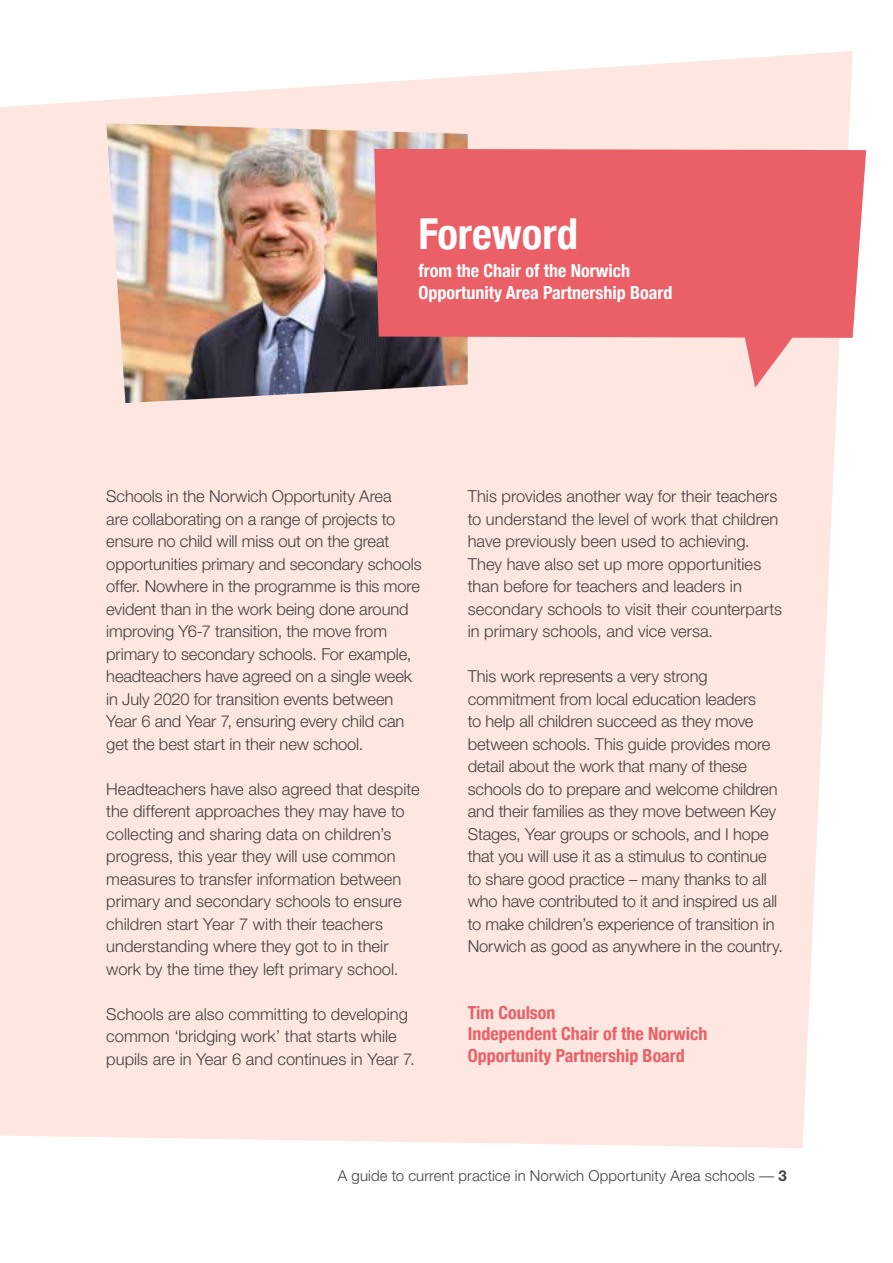
<style>
.page{position:relative;width:893px;height:1263px;background:#fff}
.page>*{position:absolute;margin:0;border:0;box-sizing:border-box;transform-origin:0 0}
.t1{font:700 condensed 42.6px "Helvetica Neue";color:#fff}
.t2{font:700 condensed 18px/21.6px "Helvetica Neue";color:#eb5f67}
.t3{font:700 condensed 18px/21.6px "Helvetica Neue";color:#fff}
.t4{font:300 16.5px/22.5px "Helvetica Neue";letter-spacing:-.005em;color:#414042}
.t5{font:300 15px "Helvetica Neue";letter-spacing:.005em;color:#414042}
.s1{font-weight:700}
</style>
<div class="page">
<div style="left:0;top:51px;width:853px;height:1097px;background:#fee7e0"></div>
<img style="left:106px;top:123px;width:362px;height:280px">
<div style="left:374px;top:149px;width:492px;height:189px;background:#eb5f67"></div>
<svg style="left:741px;top:320px;width:64px;height:68px;background:#f39e9f"></svg>
<div style="left:0;top:686px;width:7px;height:462px;background:#fee7e0"></div>
<h1 class="t1" style="left:419px;top:199px;width:161px">Foreword</h1>
<p class="t3" style="left:419px;top:259px;width:255px">from the Chair of the Norwich<br>Opportunity Area Partnership Board</p>
<p class="t4" style="left:106px;top:485px;width:317px">Schools in the Norwich Opportunity Area<br>are collaborating on a range of projects to ensure no child will miss out on the great opportunities primary and secondary schools offer. Nowhere in the programme is this more evident than in the work being done around improving Y6-7 transition, the move from primary to secondary schools. For example, headteachers have agreed on a single week in July 2020 for transition events between Year 6 and Year 7, ensuring every child can get the best start in their new school.</p>
<p class="t4" style="left:106px;top:777px;width:315px">Headteachers have also agreed that despite the different approaches they may have to collecting and sharing data on children’s progress, this year they will use common measures to transfer information between primary and secondary schools to ensure children start Year 7 with their teachers understanding where they got to in their work by the time they left primary school.</p>
<p class="t4" style="left:106px;top:1002px;width:310px">Schools are also committing to developing common ‘bridging work’ that starts while pupils are in Year 6 and continues in Year 7.</p>
<p class="t4" style="left:468px;top:485px;width:316px">This provides another way for their teachers to understand the level of work that children have previously been used to achieving.<br>They have also set up more opportunities than before for teachers and leaders in secondary schools to visit their counterparts in primary schools, and vice versa.</p>
<p class="t4" style="left:468px;top:665px;width:317px">This work represents a very strong commitment from local education leaders<br>to help all children succeed as they move between schools. This guide provides more detail about the work that many of these schools do to prepare and welcome children and their families as they move between Key Stages, Year groups or schools, and I hope that you will use it as a stimulus to continue to share good practice – many thanks to all who have contributed to it and inspired us all to make children’s experience of transition in Norwich as good as anywhere in the country.</p>
<p class="t2" style="left:468px;top:1000px;width:241px">Tim Coulson<br>Independent Chair of the Norwich<br>Opportunity Partnership Board</p>
<p class="t5" style="left:338px;top:1167px;width:450px">A guide to current practice in Norwich Opportunity Area schools — <span class="s1">3</span></p>
</div>
